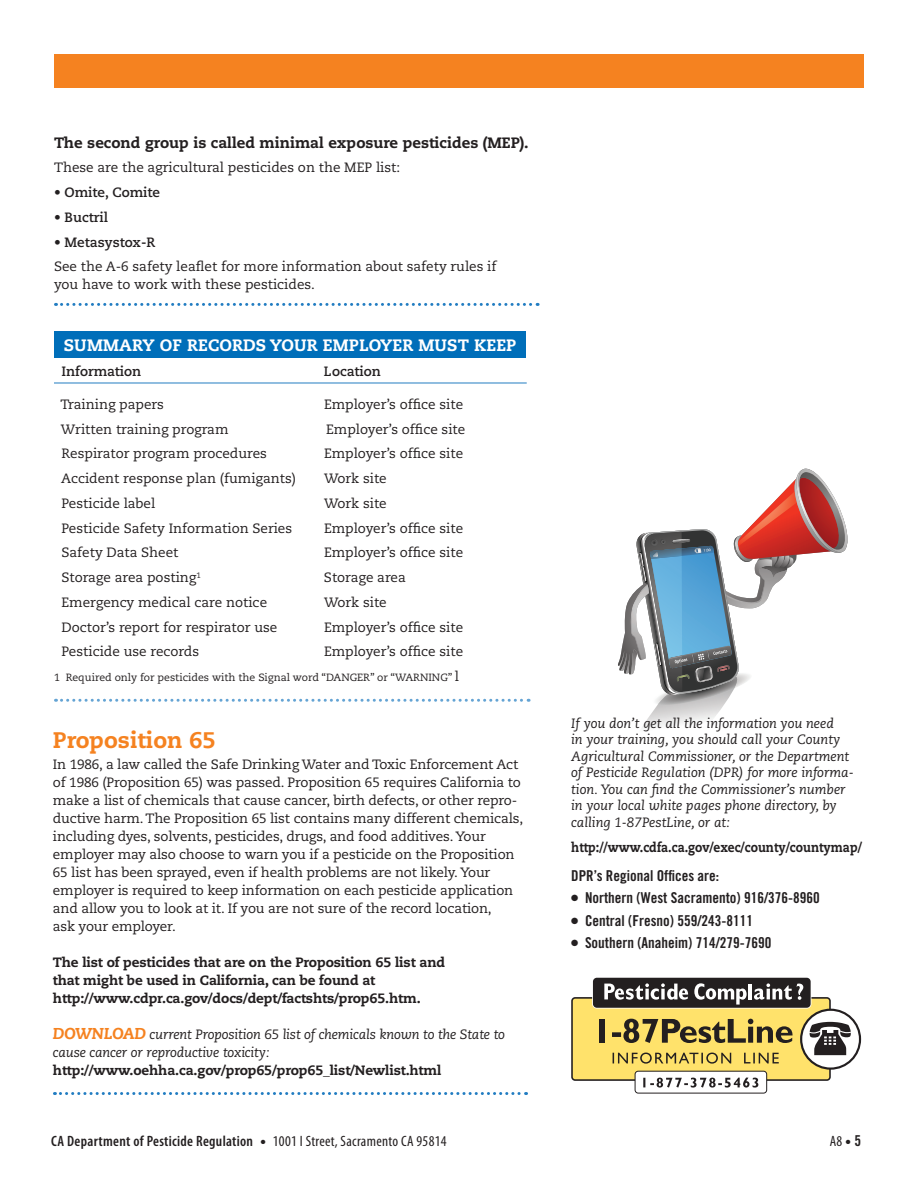
<style>
.page{position:relative;width:918px;height:1188px;background:#fff}
.page>*{position:absolute;margin:0;border:0;box-sizing:border-box;transform-origin:0 0}
.SUPER_Subhead{font:800 22.5px "Caecilia LT Std";color:#f58220}
.Answer_body_copy_NO{font:800 16.5px "Caecilia LT Std";letter-spacing:.01em;color:#fff}
.t1{font:15px "Trade Gothic LT Std Bd Cn 20";color:#231f20}
.Answer_body_copy_NO-2{font:800 15px "Caecilia LT Std";color:#231f20}
.t2{font:condensed 15px "Myriad Pro";letter-spacing:.02em;color:#231f20}
.t3{font:600 condensed 15px "Myriad Pro";letter-spacing:.02em;color:#231f20}
.SUPER_Subhead-2{font:13.5px/18px "Caecilia LT Std";letter-spacing:-.01em;color:#231f20}
.Answer_body_copy_NO-3{font:13.5px "Caecilia LT Std";color:#231f20}
.SUPER_Subhead-3{font:italic 13.5px/16.5px "Caecilia LT Std";color:#231f20}
.SUPER_Subhead-4{font:800 13.5px/18px "Caecilia LT Std";letter-spacing:-.01em;color:#231f20}
.Answer_body_last_lin{font:13.5px/18px "Caecilia LT Std";color:#231f20}
.Answer_body_copy_NO-4{font:700 13.5px "Caecilia LT Std";color:#231f20}
.SUPER_Subhead-5{font:800 13.5px "Caecilia LT Std";letter-spacing:-.01em;color:#231f20;scale:.88 1}
.Answer_body_copy_NO-5{font:10.5px "Caecilia LT Std";color:#231f20}
.s1{font-weight:400}
.s2{font-size:13.5px}
.s3{font-weight:800;font-size:15.75px;color:#f58220}
.s4{font-weight:800;font-style:normal}
.s5{font-family:"Trade Gothic LT Std Bd Cn 20";font-stretch:normal}
</style>
<div class="page">
<div style="left:54px;top:54px;width:810px;height:33px;background:#f58220"></div>
<svg style="left:56px;top:303px;width:482px;height:3px"></svg>
<div style="left:55px;top:332px;width:471px;height:26px;background:#006eb9"></div>
<hr style="left:54px;top:383px;width:473px;height:1px;background:#227dc2">
<svg style="left:54px;top:1092px;width:473px;height:3px"></svg>
<svg style="left:618px;top:469px;width:230px;height:254px"></svg>
<div style="left:572px;top:998px;width:258px;height:82px;background:#ffe26b;border-radius:3px"></div>
<div style="left:571px;top:997px;width:260px;height:84px;border:2px solid #231f20;border-radius:3px"></div>
<div style="left:592px;top:977px;width:219px;height:32px;border:3px solid #fff;border-radius:3px"></div>
<div style="left:594px;top:979px;width:216px;height:28px;background:#231f20;border-radius:3px"></div>
<div style="left:593px;top:978px;width:218px;height:30px;border:2px solid #231f20;border-radius:3px"></div>
<div style="left:599px;top:1019px;width:5px;height:24px;background:#231f20"></div>
<div style="left:612px;top:1032px;width:9px;height:5px;background:#231f20"></div>
<svg style="left:623px;top:1019px;width:170px;height:24px"></svg>
<svg style="left:613px;top:1053px;width:118px;height:11px"></svg>
<svg style="left:744px;top:1053px;width:35px;height:10px"></svg>
<svg style="left:801px;top:1010px;width:59px;height:59px"></svg>
<div style="left:800px;top:1009px;width:61px;height:61px;border:2px solid #231f20;border-radius:50%"></div>
<svg style="left:810px;top:1022px;width:41px;height:33px"></svg>
<div style="left:635px;top:1071px;width:132px;height:22px;background:#fff;border-radius:3px"></div>
<div style="left:635px;top:1071px;width:132px;height:23px;border:1px solid #231f20;border-radius:3px"></div>
<svg style="left:643px;top:1078px;width:115px;height:10px"></svg>
<svg style="left:604px;top:983px;width:84px;height:17px"></svg>
<svg style="left:694px;top:983px;width:53px;height:22px"></svg>
<hr style="left:749px;top:984px;width:3px;height:15px;background:#fff">
<svg style="left:754px;top:983px;width:49px;height:17px"></svg>
<svg style="left:56px;top:699px;width:473px;height:3px"></svg>
<p class="Answer_body_copy_NO-2" style="left:54px;top:133px;width:476px">The second group is called minimal exposure pesticides (MEP).</p>
<p class="Answer_body_copy_NO-3" style="left:54px;top:160px;width:348px">These are the agricultural pesticides on the MEP list:</p>
<p class="Answer_body_copy_NO-4" style="left:54px;top:185px;width:108px"><span class="s1">•</span> Omite, Comite</p>
<p class="Answer_body_copy_NO-4" style="left:54px;top:209px;width:56px"><span class="s1">•</span> Buctril</p>
<p class="Answer_body_copy_NO-4" style="left:54px;top:234px;width:103px"><span class="s1">•</span> Metasystox-R</p>
<p class="Answer_body_last_lin" style="left:54px;top:258px;width:444px">See the A-6 safety leaflet for more information about safety rules if you have to work with these pesticides.</p>
<p class="Answer_body_copy_NO" style="left:64px;top:335px;width:454px">SUMMARY OF RECORDS YOUR EMPLOYER MUST KEEP</p>
<p class="Answer_body_copy_NO-4" style="left:62px;top:363px;width:81px">Information</p>
<p class="Answer_body_copy_NO-4" style="left:324px;top:363px;width:58px">Location</p>
<p class="Answer_body_copy_NO-3" style="left:61px;top:396px;width:105px">Training papers</p>
<p class="Answer_body_copy_NO-3" style="left:324px;top:396px;width:141px">Employer’s office site</p>
<p class="Answer_body_copy_NO-3" style="left:61px;top:421px;width:169px">Written training program</p>
<p class="Answer_body_copy_NO-3" style="left:326px;top:421px;width:141px">Employer’s office site</p>
<p class="Answer_body_copy_NO-3" style="left:62px;top:446px;width:207px">Respirator program procedures</p>
<p class="Answer_body_copy_NO-3" style="left:324px;top:446px;width:141px">Employer’s office site</p>
<p class="Answer_body_copy_NO-3" style="left:61px;top:471px;width:237px">Accident response plan (fumigants)</p>
<p class="Answer_body_copy_NO-3" style="left:324px;top:471px;width:64px">Work site</p>
<p class="Answer_body_copy_NO-3" style="left:62px;top:495px;width:95px">Pesticide label</p>
<p class="Answer_body_copy_NO-3" style="left:324px;top:495px;width:64px">Work site</p>
<p class="Answer_body_copy_NO-3" style="left:62px;top:520px;width:232px">Pesticide Safety Information Series</p>
<p class="Answer_body_copy_NO-3" style="left:324px;top:520px;width:141px">Employer’s office site</p>
<p class="Answer_body_copy_NO-3" style="left:62px;top:545px;width:119px">Safety Data Sheet</p>
<p class="Answer_body_copy_NO-3" style="left:324px;top:545px;width:141px">Employer’s office site</p>
<p class="Answer_body_copy_NO-3" style="left:62px;top:570px;width:141px">Storage area posting<sup>1</sup></p>
<p class="Answer_body_copy_NO-3" style="left:324px;top:570px;width:83px">Storage area</p>
<p class="Answer_body_copy_NO-3" style="left:62px;top:594px;width:207px">Emergency medical care notice</p>
<p class="Answer_body_copy_NO-3" style="left:324px;top:594px;width:64px">Work site</p>
<p class="Answer_body_copy_NO-3" style="left:62px;top:619px;width:217px">Doctor’s report for respirator use</p>
<p class="Answer_body_copy_NO-3" style="left:324px;top:619px;width:141px">Employer’s office site</p>
<p class="Answer_body_copy_NO-3" style="left:62px;top:644px;width:139px">Pesticide use records</p>
<p class="Answer_body_copy_NO-3" style="left:324px;top:644px;width:141px">Employer’s office site</p>
<p class="Answer_body_copy_NO-5" style="left:54px;top:671px;width:407px">1 Required only for pesticides with the Signal word “DANGER” or “WARNING” <span class="s2">l</span></p>
<p class="SUPER_Subhead" style="left:53px;top:726px;width:164px">Proposition 65</p>
<p class="SUPER_Subhead-2" style="left:53px;top:756px;width:472px">In 1986, a law called the Safe Drinking Water and Toxic Enforcement Act of 1986 (Proposition 65) was passed. Proposition 65 requires California to make a list of chemicals that cause cancer, birth defects, or other repro&shy;ductive harm. The Proposition 65 list contains many different chemicals, including dyes, solvents, pesticides, drugs, and food additives. Your employer may also choose to warn you if a pesticide on the Proposition 65 list has been sprayed, even if health problems are not likely. Your employer is required to keep information on each pesticide application and allow you to look at it. If you are not sure of the record location,<br>ask your employer.</p>
<p class="SUPER_Subhead-4" style="left:53px;top:954px;width:394px">The list of pesticides that are on the Proposition 65 list and that might be used in California, can be found at http://www.cdpr.ca.gov/docs/dept/factshts/prop65.htm.</p>
<p class="SUPER_Subhead-3" style="left:53px;top:1026px;width:454px;line-height:18px"><span class="s3">DOWNLOAD</span> current Proposition 65 list of chemicals known to the State to cause cancer or reproductive toxicity: <span class="s4">http://www.oehha.ca.gov/prop65/prop65_list/Newlist.html</span></p>
<p class="SUPER_Subhead-3" style="left:571px;top:715px;width:284px">If you don’t get all the information you need<br>in your training, you should call your County Agricultural Commissioner, or the Department of Pesticide Regulation (DPR) for more informa&shy;tion. You can find the Commissioner’s number in your local white pages phone directory, by calling 1-87PestLine, or at:</p>
<p class="SUPER_Subhead-5" style="left:571px;top:839px;width:332px">http://www.cdfa.ca.gov/exec/county/countymap/</p>
<p class="t1" style="left:571px;top:866px;width:149px">DPR’s Regional Offices are:</p>
<p class="t1" style="left:571px;top:889px;width:250px">● Northern (West Sacramento) 916/376-8960</p>
<p class="t1" style="left:571px;top:911px;width:183px">● Central (Fresno) 559/243-8111</p>
<p class="t1" style="left:571px;top:934px;width:202px">● Southern (Anaheim) 714/279-7690</p>
<p class="t3" style="left:51px;top:1132px;width:203px">CA Department of Pesticide Regulation</p>
<p class="t2" style="left:261px;top:1132px;width:187px">● 1001 I Street, Sacramento CA 95814</p>
<p class="t2" style="left:830px;top:1132px;width:33px">A8 ● <span class="s5">5</span></p>
</div>
